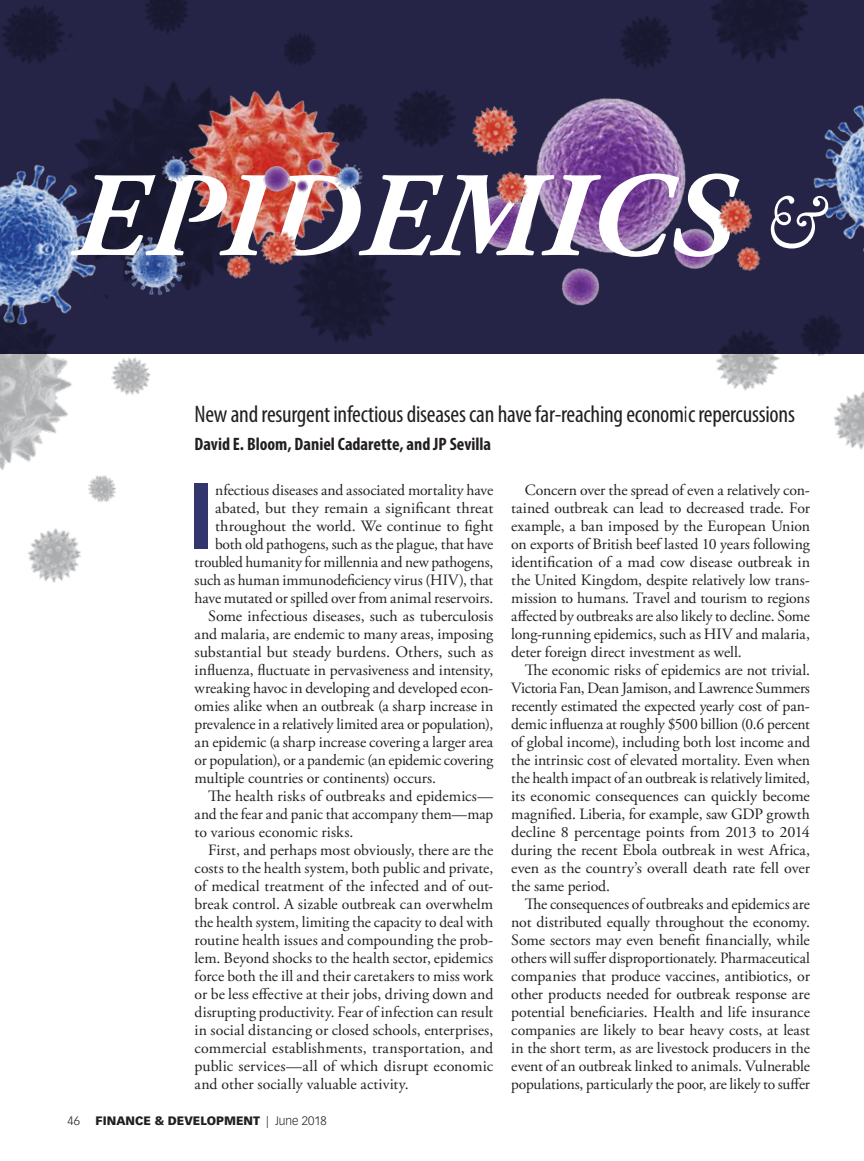
<style>
.page{position:relative;width:864px;height:1161px;background:#fff}
.page>*{position:absolute;margin:0;border:0;box-sizing:border-box;transform-origin:0 0}
.t1{font:italic 700 120.45px "Adobe Garamond Pro";letter-spacing:.015em;color:#fff}
.t2{font:700 91.65px "Vectora LT Std";color:#33356d}
.t3{font:condensed 24px "Myriad Pro";letter-spacing:-.01em;color:#231f20}
.t4{font:700 condensed 18px "Myriad Pro";color:#231f20}
.t5{font:15.75px/18px "Adobe Garamond Pro";color:#231f20;text-align:justify}
.t6{font:900 12px "Vectora LT Std";color:#231f20}
.t7{font:300 12px "Vectora LT Std";color:#231f20}
.s1{font-weight:400;font-size:78.45px}
.s2{font-weight:300}
</style>
<div class="page">
<div style="left:0;top:0;width:864px;height:354px;background:#252446"></div>
<img style="left:94px;top:0;width:327px;height:328px">
<img style="left:813px;top:105px;width:51px;height:147px">
<img style="left:0;top:161px;width:231px;height:167px">
<img style="left:481px;top:98px;width:204px;height:208px">
<img style="left:654px;top:165px;width:107px;height:141px">
<img style="left:258px;top:150px;width:75px;height:67px">
<img style="left:421px;top:89px;width:155px;height:148px">
<img style="left:199px;top:188px;width:131px;height:131px">
<img style="left:317px;top:144px;width:61px;height:59px">
<img style="left:144px;top:136px;width:61px;height:58px">
<img style="left:687px;top:274px;width:154px;height:117px">
<img style="left:816px;top:376px;width:48px;height:74px">
<img style="left:0;top:269px;width:174px;height:233px">
<img style="left:28px;top:528px;width:53px;height:55px">
<h1 class="t1" style="left:72px;top:147px;width:750px">EPIDEMICS <span class="s1">&amp;</span></h1>
<h3 class="t3" style="left:195px;top:401px;width:602px">New and resurgent infectious diseases can have far-reaching economic repercussions</h3>
<p class="t4" style="left:195px;top:434px;width:298px">David E. Bloom, Daniel Cadarette, and JP Sevilla</p>
<h2 class="t2" style="left:188px;top:461px;width:29px">I</h2>
<p class="t5" style="left:215px;top:482px;width:280px">nfectious diseases and associated mortality have</p>
<p class="t5" style="left:215px;top:500px;width:280px">abated, but they remain a significant threat</p>
<p class="t5" style="left:215px;top:518px;width:280px">throughout the world. We continue to fight</p>
<p class="t5" style="left:215px;top:536px;width:280px">both old pathogens, such as the plague, that have</p>
<p class="t5" style="left:195px;top:554px;width:300px">troubled humanity for millennia and new pathogens,</p>
<p class="t5" style="left:195px;top:572px;width:300px">such as human immunodeficiency virus (HIV), that</p>
<p class="t5" style="left:195px;top:590px;width:300px">have mutated or spilled over from animal reservoirs.</p>
<p class="t5" style="left:208px;top:608px;width:287px">Some infectious diseases, such as tuberculosis</p>
<p class="t5" style="left:195px;top:626px;width:300px">and malaria, are endemic to many areas, imposing</p>
<p class="t5" style="left:195px;top:644px;width:300px">substantial but steady burdens. Others, such as</p>
<p class="t5" style="left:195px;top:662px;width:300px">influenza, fluctuate in pervasiveness and intensity,</p>
<p class="t5" style="left:195px;top:680px;width:300px">wreaking havoc in developing and developed econ-</p>
<p class="t5" style="left:195px;top:698px;width:300px">omies alike when an outbreak (a sharp increase in</p>
<p class="t5" style="left:195px;top:716px;width:300px">prevalence in a relatively limited area or population),</p>
<p class="t5" style="left:195px;top:734px;width:300px">an epidemic (a sharp increase covering a larger area</p>
<p class="t5" style="left:195px;top:752px;width:300px">or population), or a pandemic (an epidemic covering</p>
<p class="t5" style="left:195px;top:770px;width:243px">multiple countries or continents) occurs.</p>
<p class="t5" style="left:208px;top:788px;width:287px">The health risks of outbreaks and epidemics—</p>
<p class="t5" style="left:195px;top:806px;width:300px">and the fear and panic that accompany them—map</p>
<p class="t5" style="left:195px;top:824px;width:160px">to various economic risks.</p>
<p class="t5" style="left:208px;top:842px;width:287px">First, and perhaps most obviously, there are the</p>
<p class="t5" style="left:195px;top:860px;width:300px">costs to the health system, both public and private,</p>
<p class="t5" style="left:195px;top:878px;width:300px">of medical treatment of the infected and of out-</p>
<p class="t5" style="left:195px;top:896px;width:300px">break control. A sizable outbreak can overwhelm</p>
<p class="t5" style="left:195px;top:914px;width:300px">the health system, limiting the capacity to deal with</p>
<p class="t5" style="left:195px;top:932px;width:300px">routine health issues and compounding the prob-</p>
<p class="t5" style="left:195px;top:950px;width:300px">lem. Beyond shocks to the health sector, epidemics</p>
<p class="t5" style="left:195px;top:968px;width:300px">force both the ill and their caretakers to miss work</p>
<p class="t5" style="left:195px;top:986px;width:300px">or be less effective at their jobs, driving down and</p>
<p class="t5" style="left:195px;top:1004px;width:300px">disrupting productivity. Fear of infection can result</p>
<p class="t5" style="left:195px;top:1022px;width:300px">in social distancing or closed schools, enterprises,</p>
<p class="t5" style="left:195px;top:1040px;width:300px">commercial establishments, transportation, and</p>
<p class="t5" style="left:195px;top:1058px;width:300px">public services—all of which disrupt economic</p>
<p class="t5" style="left:195px;top:1076px;width:216px">and other socially valuable activity.</p>
<p class="t7" style="left:68px;top:1114px;width:14px">46</p>
<p class="t6" style="left:96px;top:1113px;width:233px">FINANCE &amp; DEVELOPMENT <span class="s2">| June 2018</span></p>
<p class="t5" style="left:511px;top:482px;width:300px;text-indent:13px">Concern over the spread of even a relatively con&shy;tained outbreak can lead to decreased trade. For example, a ban imposed by the European Union on exports of British beef lasted 10 years following identification of a mad cow disease outbreak in the United Kingdom, despite relatively low trans&shy;mission to humans. Travel and tourism to regions affected by outbreaks are also likely to decline. Some long-running epidemics, such as HIV and malaria, deter foreign direct investment as well.</p>
<p class="t5" style="left:511px;top:662px;width:300px;text-indent:13px">The economic risks of epidemics are not trivial.<br>Victoria Fan, Dean Jamison, and Lawrence Summers recently estimated the expected yearly cost of pan&shy;demic influenza at roughly $500 billion (0.6 percent of global income), including both lost income and the intrinsic cost of elevated mortality. Even when the health impact of an outbreak is relatively limited, its economic consequences can quickly become magnified. Liberia, for example, saw GDP growth decline 8 percentage points from 2013 to 2014 during the recent Ebola outbreak in west Africa, even as the country’s overall death rate fell over the same period.</p>
<p class="t5" style="left:511px;top:896px;width:300px;text-indent:14px">The consequences of outbreaks and epidemics are not distributed equally throughout the economy.<br>Some sectors may even benefit financially, while others will suffer disproportionately. Pharmaceutical companies that produce vaccines, antibiotics, or other products needed for outbreak response are potential beneficiaries. Health and life insurance companies are likely to bear heavy costs, at least in the short term, as are livestock producers in the event of an outbreak linked to animals. Vulnerable populations, particularly the poor, are likely to suffer</p>
</div>
